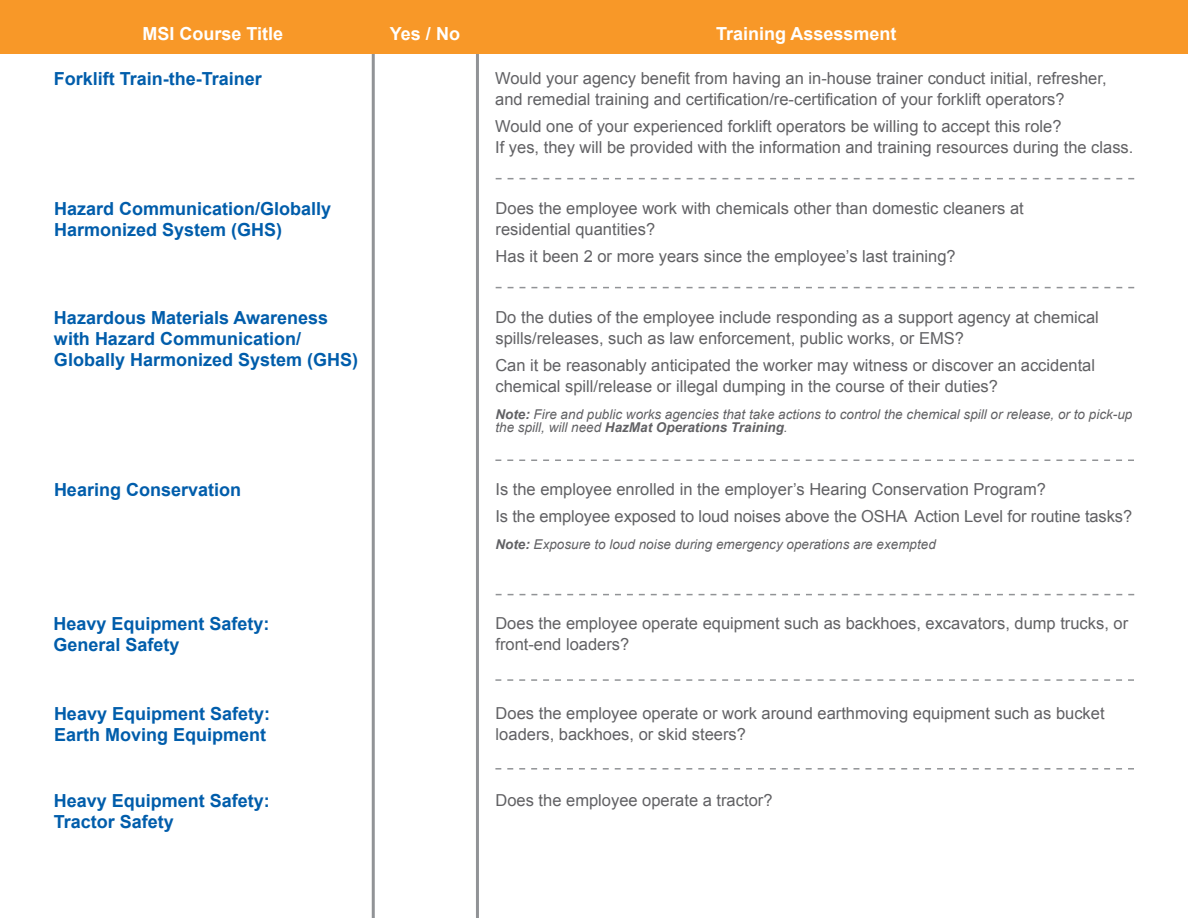
<style>
.page{position:relative;width:1188px;height:918px;background:#fff}
.page>*{position:absolute;margin:0;border:0;box-sizing:border-box;transform-origin:0 0}
.t1{font:700 18px/21px "Arial";color:#005dab}
.t2{font:700 18px "Arial";color:#fff}
.t3{font:16.5px/21px "Arial";color:#616164}
.t4{font:italic 13.5px/13.5px "Arial";color:#616164}
.s1{font-weight:700}
</style>
<div class="page">
<hr style="left:372px;top:43px;width:3px;height:875px;background:#919396">
<hr style="left:476px;top:43px;width:3px;height:875px;background:#919396">
<div style="left:0;top:0;width:1188px;height:54px;background:#f89828"></div>
<svg style="left:496px;top:287px;width:638px;height:1px"></svg>
<svg style="left:495px;top:460px;width:639px;height:1px"></svg>
<svg style="left:496px;top:594px;width:638px;height:1px"></svg>
<svg style="left:495px;top:679px;width:639px;height:2px"></svg>
<svg style="left:496px;top:178px;width:638px;height:1px"></svg>
<svg style="left:495px;top:768px;width:639px;height:2px"></svg>
<p class="t2" style="left:142px;top:22px;width:142px">MSI Course Title</p>
<p class="t2" style="left:390px;top:22px;width:72px">Yes / No</p>
<p class="t2" style="left:716px;top:22px;width:182px">Training Assessment</p>
<p class="t1" style="left:54px;top:69px;width:210px">Forklift Train-the-Trainer</p>
<p class="t3" style="left:495px;top:68px;width:613px">Would your agency benefit from having an in-house trainer conduct initial, refresher, and remedial training and certification/re-certification of your forklift operators?</p>
<p class="t3" style="left:495px;top:116px;width:568px">Would one of your experienced forklift operators be willing to accept this role?</p>
<p class="t3" style="left:495px;top:137px;width:640px">If yes, they will be provided with the information and training resources during the class.</p>
<p class="t1" style="left:54px;top:199px;width:279px">Hazard Communication/Globally<br>Harmonized System (GHS)</p>
<p class="t3" style="left:496px;top:198px;width:530px">Does the employee work with chemicals other than domestic cleaners at residential quantities?</p>
<p class="t3" style="left:496px;top:246px;width:462px">Has it been 2 or more years since the employee’s last training?</p>
<p class="t1" style="left:54px;top:308px;width:306px">Hazardous Materials Awareness with Hazard Communication/<br>Globally Harmonized System (GHS)</p>
<p class="t3" style="left:495px;top:307px;width:605px">Do the duties of the employee include responding as a support agency at chemical spills/releases, such as law enforcement, public works, or EMS?</p>
<p class="t3" style="left:495px;top:355px;width:601px">Can it be reasonably anticipated the worker may witness or discover an accidental chemical spill/release or illegal dumping in the course of their duties?</p>
<p class="t4" style="left:495px;top:407px;width:638px"><span class="s1">Note:</span> Fire and public works agencies that take actions to control the chemical spill or release, or to pick-up the spill, will need <span class="s1">HazMat Operations Training</span>.</p>
<p class="t1" style="left:54px;top:480px;width:189px">Hearing Conservation</p>
<p class="t3" style="left:495px;top:479px;width:552px">Is the employee enrolled in the employer’s Hearing Conservation Program?</p>
<p class="t3" style="left:495px;top:506px;width:638px">Is the employee exposed to loud noises above the OSHA Action Level for routine tasks?</p>
<p class="t4" style="left:495px;top:538px;width:442px"><span class="s1">Note:</span> Exposure to loud noise during emergency operations are exempted</p>
<p class="t1" style="left:54px;top:614px;width:218px">Heavy Equipment Safety:<br>General Safety</p>
<p class="t3" style="left:495px;top:613px;width:634px">Does the employee operate equipment such as backhoes, excavators, dump trucks, or front-end loaders?</p>
<p class="t1" style="left:54px;top:704px;width:218px">Heavy Equipment Safety:<br>Earth Moving Equipment</p>
<p class="t3" style="left:496px;top:703px;width:610px">Does the employee operate or work around earthmoving equipment such as bucket loaders, backhoes, or skid steers?</p>
<p class="t1" style="left:54px;top:790px;width:218px">Heavy Equipment Safety:<br>Tractor Safety</p>
<p class="t3" style="left:496px;top:789px;width:278px">Does the employee operate a tractor?</p>
</div>
